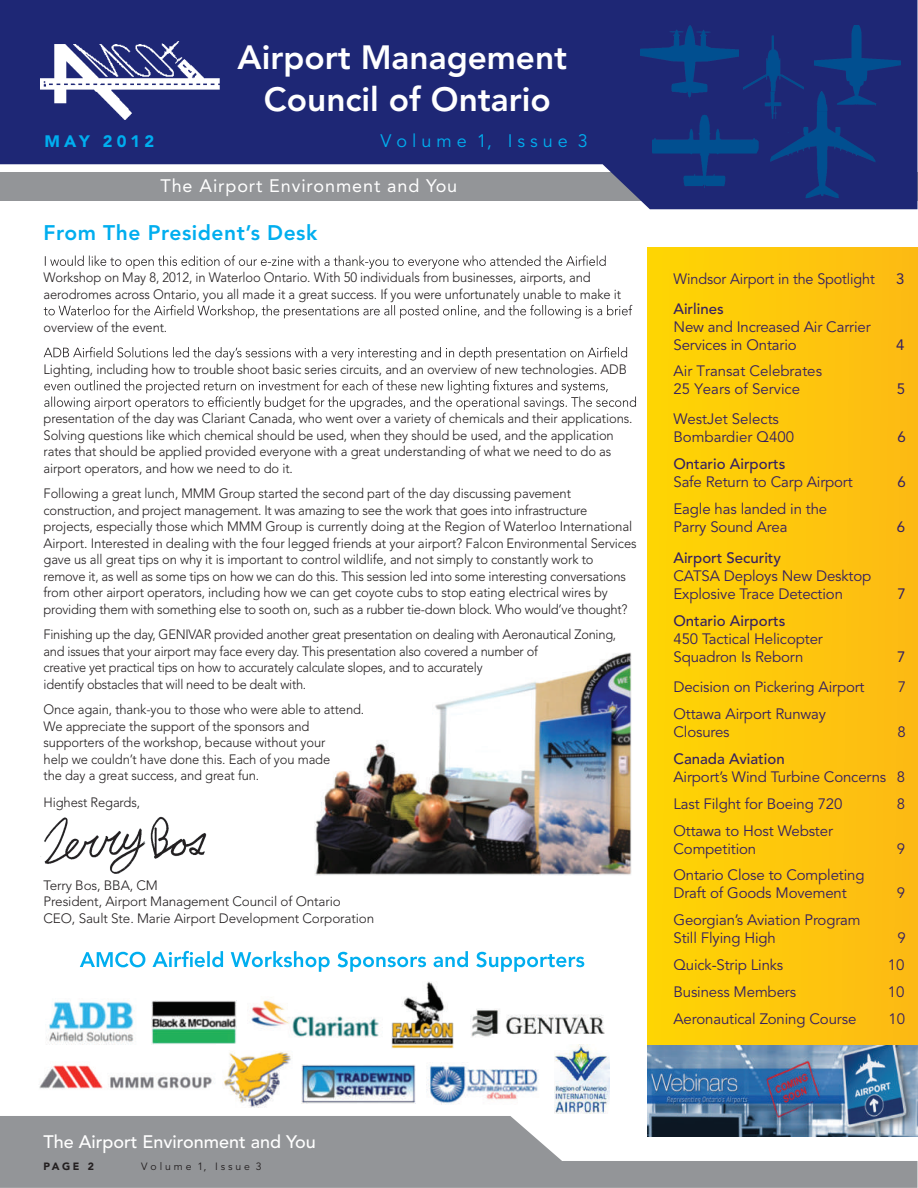
<style>
.page{position:relative;width:918px;height:1188px;background:#fff}
.page>*{position:absolute;margin:0;border:0;box-sizing:border-box;transform-origin:0 0}
.t1{font:800 33.45px/41.7px "Avenir LT Std";color:#fff;text-align:center}
.t2{font:800 21px "Avenir LT Std";letter-spacing:.025em;color:#00aeef}
.t3{font:18px "Avenir LT Std";letter-spacing:.05em;color:#fff}
.t4{font:500 18px "Avenir LT Std";color:#fff}
.t5{font:18px "Avenir LT Std";color:#00aeef}
.t6{font:900 16.5px "Avenir LT Std";letter-spacing:.25em;color:#00aeef}
.t7{font:15px/18px "Avenir LT Std";letter-spacing:-.01em;color:#341f61}
.t8{font:500 15px "Avenir LT Std";color:#341f61}
.t9{font:15px "Avenir LT Std";letter-spacing:-.01em;color:#341f61;scale:.96 1}
.t10{font:15px "Avenir LT Std";color:#341f61}
.t11{font:300 13.5px/16.5px "Avenir LT Std";letter-spacing:-.01em;color:#231f20;scale:.96 1}
.t12{font:300 13.5px/16.5px "Avenir LT Std";letter-spacing:-.01em;color:#231f20;scale:.95 1}
.t13{font:300 13.5px/16.5px "Avenir LT Std";letter-spacing:-.01em;color:#231f20}
.t14{font:10.5px "Avenir LT Std";color:#231f20}
.t15{font:900 10.5px "Avenir LT Std";color:#231f20}
</style>
<div class="page">
<div style="left:648px;top:247px;width:270px;height:887px;background:linear-gradient(to right,#fed503,#fdb915)"></div>
<img style="left:44px;top:816px;width:163px;height:58px">
<img style="left:314px;top:652px;width:317px;height:223px">
<svg style="left:0;top:1116px;width:917px;height:72px;fill:#939598"></svg>
<svg style="left:0;top:0;width:917px;height:209px;background:#3e4583"></svg>
<img style="left:41px;top:41px;width:184px;height:78px">
<img style="left:742px;top:35px;width:62px;height:84px">
<img style="left:638px;top:26px;width:101px;height:73px">
<img style="left:814px;top:25px;width:87px;height:81px">
<img style="left:650px;top:115px;width:109px;height:73px">
<img style="left:742px;top:115px;width:17px;height:4px">
<div style="left:630px;top:17px;width:10px;height:78px;background:#1e2775"></div>
<div style="left:640px;top:112px;width:12px;height:75px;background:#1e2775"></div>
<div style="left:804px;top:11px;width:10px;height:98px;background:#1e2775"></div>
<hr style="left:739px;top:17px;width:4px;height:97px;background:#1e2775">
<div style="left:792px;top:7px;width:123px;height:18px;background:#1e2775"></div>
<div style="left:727px;top:119px;width:76px;height:12px;background:#1e2775"></div>
<div style="left:808px;top:105px;width:89px;height:6px;background:#1e2775"></div>
<img style="left:770px;top:109px;width:105px;height:89px">
<img style="left:770px;top:92px;width:35px;height:28px">
<img style="left:814px;top:91px;width:62px;height:14px">
<img style="left:804px;top:92px;width:1px;height:17px">
<img style="left:770px;top:119px;width:33px;height:12px">
<img style="left:808px;top:105px;width:67px;height:6px">
<svg style="left:45px;top:255px;width:561px;height:14px"></svg>
<svg style="left:44px;top:305px;width:588px;height:14px"></svg>
<svg style="left:44px;top:347px;width:583px;height:14px"></svg>
<svg style="left:44px;top:380px;width:592px;height:30px"></svg>
<svg style="left:80px;top:951px;width:504px;height:21px"></svg>
<img style="left:46px;top:1001px;width:88px;height:43px">
<img style="left:152px;top:1000px;width:85px;height:45px">
<img style="left:251px;top:997px;width:128px;height:41px">
<img style="left:391px;top:981px;width:63px;height:68px">
<img style="left:471px;top:1009px;width:134px;height:28px">
<img style="left:39px;top:1065px;width:176px;height:25px">
<img style="left:223px;top:1051px;width:68px;height:57px">
<img style="left:302px;top:1065px;width:114px;height:38px">
<img style="left:426px;top:1066px;width:113px;height:39px">
<img style="left:555px;top:1045px;width:54px;height:68px">
<img style="left:647px;top:1046px;width:271px;height:90px">
<h1 class="t1" style="left:238px;top:37px;width:331px">Airport Management<br>Council of Ontario</h1>
<p class="t6" style="left:44px;top:132px;width:111px">MAY 2012</p>
<h3 class="t5" style="left:381px;top:131px;width:209px">V o l u m e 1, I s s u e 3</h3>
<h3 class="t3" style="left:161px;top:175px;width:298px">The Airport Environment and You</h3>
<h2 class="t2" style="left:44px;top:221px;width:275px">From The President’s Desk</h2>
<p class="t11" style="left:44px;top:269px;width:603px">Workshop on May 8, 2012, in Waterloo Ontario. With 50 individuals from businesses, airports, and aerodromes across Ontario, you all made it a great success. If you were unfortunately unable to make it</p>
<p class="t11" style="left:44px;top:319px;width:130px">overview of the event.</p>
<p class="t11" style="left:44px;top:361px;width:609px">Lighting, including how to trouble shoot basic series circuits, and an overview of new technologies. ADB</p>
<p class="t11" style="left:44px;top:410px;width:615px">presentation of the day was Clariant Canada, who went over a variety of chemicals and their applications.<br>Solving questions like which chemical should be used, when they should be used, and the application rates that should be applied provided everyone with a great understanding of what we need to do as airport operators, and how we need to do it.</p>
<p class="t11" style="left:44px;top:485px;width:619px">Following a great lunch, MMM Group started the second part of the day discussing pavement construction, and project management. It was amazing to see the work that goes into infrastructure projects, especially those which MMM Group is currently doing at the Region of Waterloo International Airport. Interested in dealing with the four legged friends at your airport? Falcon Environmental Services gave us all great tips on why it is important to control wildlife, and not simply to constantly work to remove it, as well as some tips on how we can do this. This session led into some interesting conversations from other airport operators, including how we can get coyote cubs to stop eating electrical wires by providing them with something else to sooth on, such as a rubber tie‐down block. Who would’ve thought?</p>
<p class="t12" style="left:44px;top:626px;width:604px">Finishing up the day, GENIVAR provided another great presentation on dealing with Aeronautical Zoning, and issues that your airport may face every day. This presentation also covered a number of<br>creative yet practical tips on how to accurately calculate slopes, and to accurately<br>identify obstacles that will need to be dealt with.</p>
<p class="t11" style="left:44px;top:701px;width:336px">Once again, thank‐you to those who were able to attend.<br>We appreciate the support of the sponsors and supporters of the workshop, because without your<br>help we couldn’t have done this. Each of you made<br>the day a great success, and great fun.</p>
<p class="t11" style="left:44px;top:794px;width:102px">Highest Regards,</p>
<p class="t13" style="left:44px;top:877px;width:332px">Terry Bos, BBA, CM<br>President, Airport Management Council of Ontario<br>CEO, Sault Ste. Marie Airport Development Corporation</p>
<p class="t9" style="left:674px;top:271px;width:211px">Windsor Airport in the Spotlight</p>
<p class="t10" style="left:896px;top:270px;width:10px">3</p>
<p class="t8" style="left:673px;top:300px;width:52px">Airlines</p>
<p class="t7" style="left:673px;top:319px;width:199px">New and Increased Air Carrier<br>Services in Ontario</p>
<p class="t10" style="left:896px;top:336px;width:10px">4</p>
<p class="t7" style="left:673px;top:362px;width:150px">Air Transat Celebrates<br>25 Years of Service</p>
<p class="t7" style="left:673px;top:410px;width:122px">WestJet Selects<br>Bombardier Q400</p>
<p class="t10" style="left:897px;top:380px;width:10px">5</p>
<p class="t10" style="left:897px;top:428px;width:10px">6</p>
<p class="t8" style="left:673px;top:455px;width:113px">Ontario Airports</p>
<p class="t7" style="left:673px;top:473px;width:181px">Safe Return to Carp Airport</p>
<p class="t10" style="left:898px;top:473px;width:10px">6</p>
<p class="t7" style="left:673px;top:500px;width:155px">Eagle has landed in the<br>Parry Sound Area</p>
<p class="t10" style="left:897px;top:518px;width:10px">6</p>
<p class="t8" style="left:673px;top:549px;width:109px">Airport Security</p>
<p class="t7" style="left:673px;top:568px;width:199px">CATSA Deploys New Desktop<br>Explosive Trace Detection</p>
<p class="t8" style="left:673px;top:612px;width:113px">Ontario Airports</p>
<p class="t7" style="left:673px;top:631px;width:151px">450 Tactical Helicopter<br>Squadron Is Reborn</p>
<p class="t10" style="left:897px;top:585px;width:10px">7</p>
<p class="t10" style="left:897px;top:648px;width:10px">7</p>
<p class="t7" style="left:673px;top:679px;width:193px">Decision on Pickering Airport</p>
<p class="t7" style="left:898px;top:679px;width:10px">7</p>
<p class="t7" style="left:673px;top:706px;width:154px">Ottawa Airport Runway<br>Closures</p>
<p class="t7" style="left:897px;top:724px;width:10px">8</p>
<p class="t8" style="left:673px;top:750px;width:113px">Canada Aviation</p>
<p class="t7" style="left:673px;top:764px;width:233px;line-height:27px">Airport’s Wind Turbine Concerns 8<br>Last Filght for Boeing 720</p>
<p class="t7" style="left:897px;top:796px;width:10px">8</p>
<p class="t7" style="left:673px;top:823px;width:161px">Ottawa to Host Webster<br>Competition</p>
<p class="t7" style="left:673px;top:866px;width:193px">Ontario Close to Completing<br>Draft of Goods Movement</p>
<p class="t7" style="left:673px;top:911px;width:189px">Georgian’s Aviation Program<br>Still Flying High</p>
<p class="t7" style="left:897px;top:841px;width:10px">9</p>
<p class="t7" style="left:897px;top:884px;width:10px">9</p>
<p class="t7" style="left:898px;top:929px;width:10px">9</p>
<p class="t7" style="left:673px;top:956px;width:111px">Quick-Strip Links</p>
<p class="t7" style="left:888px;top:956px;width:18px">10</p>
<p class="t7" style="left:673px;top:983px;width:124px">Business Members</p>
<p class="t7" style="left:888px;top:983px;width:18px">10</p>
<p class="t7" style="left:673px;top:1010px;width:184px">Aeronautical Zoning Course</p>
<p class="t7" style="left:888px;top:1010px;width:18px">10</p>
<h3 class="t4" style="left:44px;top:1131px;width:274px">The Airport Environment and You</h3>
<p class="t15" style="left:44px;top:1160px;width:52px">PAGE 2</p>
<p class="t14" style="left:141px;top:1160px;width:122px">V o l u m e 1, I s s u e 3</p>
</div>
